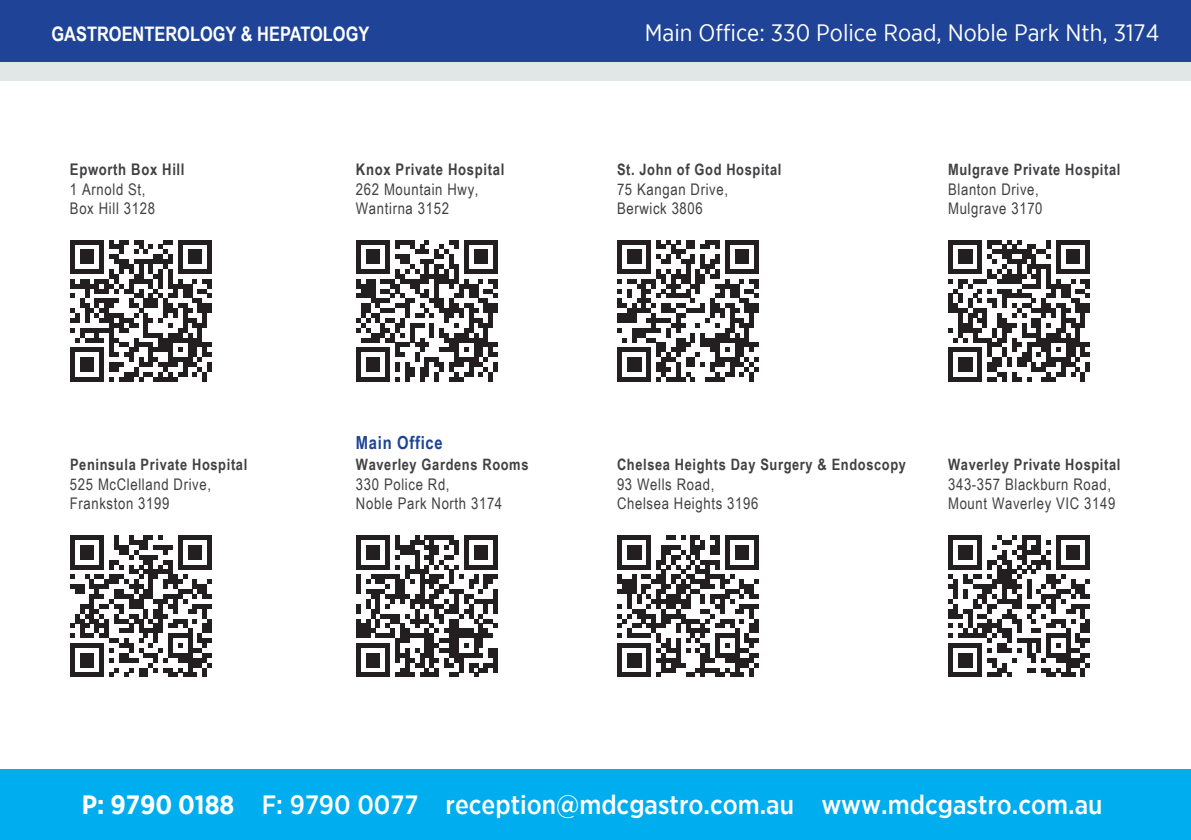
<style>
.page{position:relative;width:1191px;height:840px;background:#fff}
.page>*{position:absolute;margin:0;border:0;box-sizing:border-box;transform-origin:0 0}
.t1{font:500 26.4px "Gotham Narrow";color:#fff}
.t2{font:23.6px "Gotham Narrow";color:#fff}
.t3{font:700 20px "Arial Narrow";color:#fff}
.t4{font:700 18px "Arial Narrow";letter-spacing:.04em;color:#1f4397}
.t5{font:16px/19.2px "Arial Narrow";letter-spacing:.04em;color:#414042}
.t6{font:700 16px "Arial Narrow";letter-spacing:.04em;color:#414042}
.t7{font:700 15.6px "Arial Narrow";letter-spacing:.04em;color:#414042}
.s1{font-weight:700}
</style>
<div class="page">
<div style="left:0;top:768px;width:1191px;height:71px;background:#00aeef"></div>
<div style="left:0;top:0;width:1191px;height:63px;background:#1f4397"></div>
<div style="left:0;top:63px;width:1191px;height:18px;background:#e1e7e6"></div>
<svg style="left:356px;top:240px;width:142px;height:141px"></svg>
<svg style="left:617px;top:240px;width:142px;height:141px"></svg>
<svg style="left:948px;top:240px;width:142px;height:141px"></svg>
<svg style="left:70px;top:535px;width:142px;height:142px"></svg>
<svg style="left:356px;top:535px;width:142px;height:142px"></svg>
<svg style="left:617px;top:535px;width:142px;height:142px"></svg>
<svg style="left:948px;top:535px;width:142px;height:142px"></svg>
<svg style="left:70px;top:240px;width:142px;height:141px"></svg>
<p class="t3" style="left:51px;top:18px;width:319px">GASTROENTEROLOGY &amp; HEPATOLOGY</p>
<p class="t6" style="left:70px;top:157px;width:116px">Epworth Box Hill</p>
<p class="t5" style="left:70px;top:179px;width:86px">1 Arnold St,<br>Box Hill 3128</p>
<p class="t7" style="left:70px;top:452px;width:179px">Peninsula Private Hospital</p>
<p class="t5" style="left:70px;top:474px;width:143px">525 McClelland Drive,<br>Frankston 3199</p>
<p class="t6" style="left:356px;top:157px;width:150px">Knox Private Hospital</p>
<p class="t5" style="left:356px;top:179px;width:124px">262 Mountain Hwy,<br>Wantirna 3152</p>
<p class="t4" style="left:356px;top:429px;width:88px">Main Office</p>
<p class="t5" style="left:356px;top:474px;width:148px">330 Police Rd,<br>Noble Park North 3174</p>
<p class="t7" style="left:356px;top:452px;width:174px">Waverley Gardens Rooms</p>
<h2 class="t2" style="left:645px;top:18px;width:516px">Main Office: 330 Police Road, Noble Park Nth, 3174</h2>
<p class="t7" style="left:617px;top:158px;width:166px">St. John of God Hospital</p>
<p class="t5" style="left:617px;top:179px;width:112px">75 Kangan Drive,<br>Berwick 3806</p>
<p class="t7" style="left:948px;top:158px;width:174px">Mulgrave Private Hospital</p>
<p class="t5" style="left:948px;top:179px;width:96px">Blanton Drive,<br>Mulgrave 3170</p>
<p class="t7" style="left:617px;top:452px;width:290px">Chelsea Heights Day Surgery &amp; Endoscopy</p>
<p class="t5" style="left:617px;top:474px;width:143px">93 Wells Road,<br>Chelsea Heights 3196</p>
<p class="t7" style="left:948px;top:452px;width:174px">Waverley Private Hospital</p>
<p class="t5" style="left:948px;top:474px;width:169px">343-357 Blackburn Road,<br>Mount Waverley VIC 3149</p>
<h1 class="t1" style="left:82px;top:787px;width:1022px"><span class="s1">P: 9790 0188</span> F: 9790 0077 reception@mdcgastro.com.au www.mdcgastro.com.au</h1>
</div>
